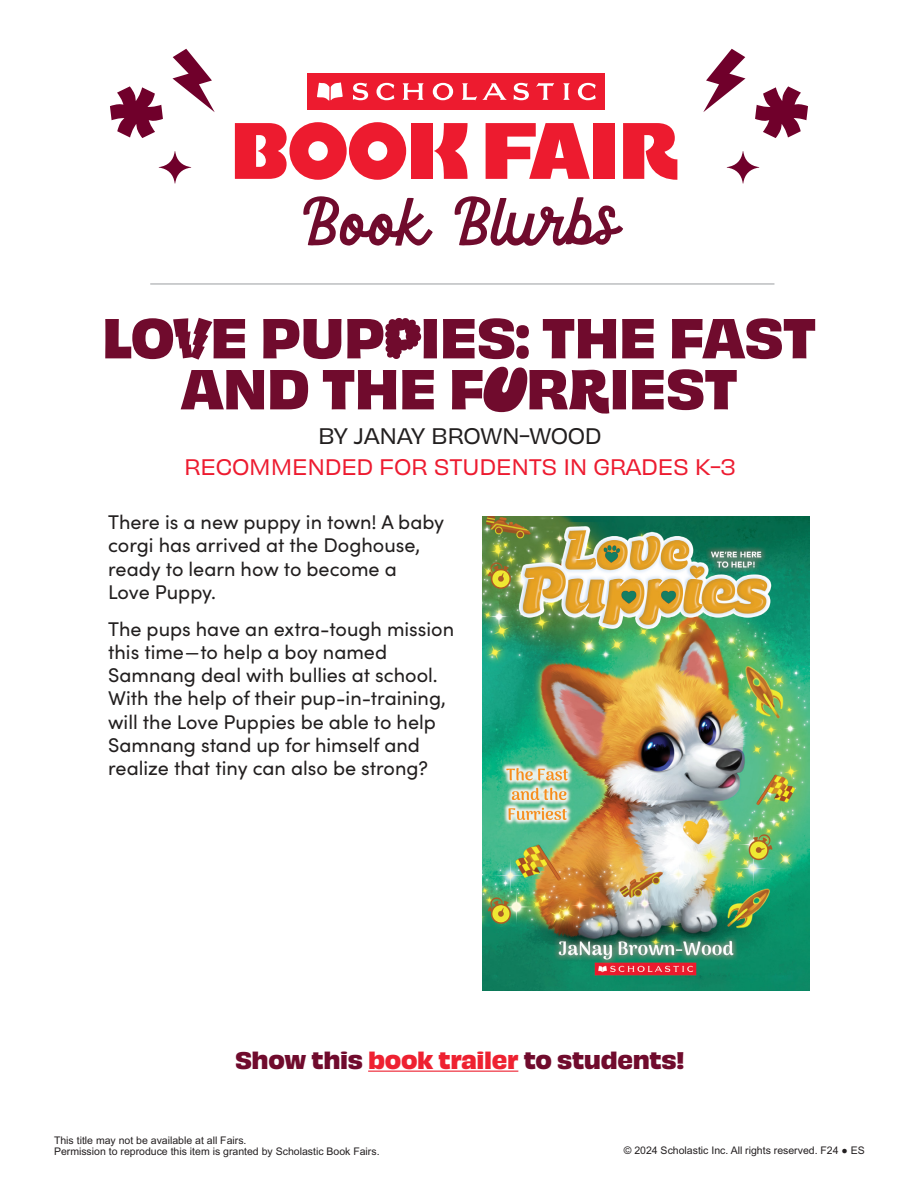
<style>
.page{position:relative;width:918px;height:1188px;background:#fff}
.page>*{position:absolute;margin:0;border:0;box-sizing:border-box;transform-origin:0 0}
.t1{font:71.25px "Jungle Giant Script";color:#700b2d}
.t2{font:52.5px/51px "Obviously Ruckus";letter-spacing:-.015em;color:#700b2d;text-align:center}
.t3{font:700 22.5px "Obviously";letter-spacing:-.015em;color:#700b2d}
.t4{font:21px "Obviously";letter-spacing:-.015em;color:#ed1b30}
.t5{font:21px "Obviously";letter-spacing:-.015em;color:#221f1f}
.t6{font:19.8px/23.2px "Sofia Pro";color:#221f1f}
.t7{font:10.5px/10.5px "Arial MT Std";color:#231f20}
.s1{font-family:"Obviously";font-weight:700}
.s2{font-family:"Arial Narrow"}
.s3{color:#ee2131}
</style>
<div class="page">
<svg style="left:159px;top:151px;width:32px;height:33px"></svg>
<svg style="left:173px;top:49px;width:42px;height:63px"></svg>
<svg style="left:110px;top:86px;width:53px;height:52px"></svg>
<svg style="left:727px;top:151px;width:32px;height:33px"></svg>
<svg style="left:703px;top:49px;width:42px;height:63px"></svg>
<svg style="left:755px;top:86px;width:53px;height:52px"></svg>
<div style="left:411px;top:123px;width:21px;height:56px;background:#ed1b2f"></div>
<svg style="left:434px;top:123px;width:34px;height:56px"></svg>
<div style="left:593px;top:123px;width:22px;height:56px;background:#ed1b2f"></div>
<svg style="left:486px;top:123px;width:104px;height:56px"></svg>
<svg style="left:623px;top:123px;width:54px;height:57px"></svg>
<svg style="left:235px;top:122px;width:171px;height:58px"></svg>
<div style="left:307px;top:74px;width:298px;height:36px;background:#ed1b2f"></div>
<svg style="left:317px;top:82px;width:26px;height:19px"></svg>
<svg style="left:353px;top:83px;width:243px;height:17px"></svg>
<hr style="left:150px;top:283px;width:624px;height:2px;background:#bcbec0">
<img style="left:482px;top:516px;width:327px;height:474px">
<hr style="left:368px;top:1071px;width:150px;height:1px;background:#ee2131">
<h1 class="t1" style="left:299px;top:181px;width:328px">Book Blurbs</h1>
<p class="t2" style="left:102px;top:313px;width:716px">LOVE PUPPIES<span class="s1">:</span> THE FAST<br>AND THE FURRIEST</p>
<p class="t5" style="left:318px;top:420px;width:285px">BY JANAY BROWN-WOOD</p>
<p class="t4" style="left:184px;top:451px;width:553px">RECOMMENDED FOR STUDENTS IN GRADES K-3</p>
<p class="t6" style="left:108px;top:509px;width:338px">There is a new puppy in town! A baby corgi has arrived at the Doghouse, ready to learn how to become a<br>Love Puppy.</p>
<p class="t6" style="left:108px;top:616px;width:347px">The pups have an extra-tough mission this time<span class="s2">―</span>to help a boy named Samnang deal with bullies at school.<br>With the help of their pup-in-training, will the Love Puppies be able to help Samnang stand up for himself and realize that tiny can also be strong?</p>
<p class="t3" style="left:235px;top:1042px;width:451px">Show this <span class="s3">book trailer</span> to students!</p>
<p class="t7" style="left:54px;top:1135px;width:327px">This title may not be available at all Fairs.<br>Permission to reproduce this item is granted by Scholastic Book Fairs.</p>
<p class="t7" style="left:624px;top:1145px;width:243px">© 2024 Scholastic Inc. All rights reserved. F24 <span class="s2">●</span> ES</p>
</div>
